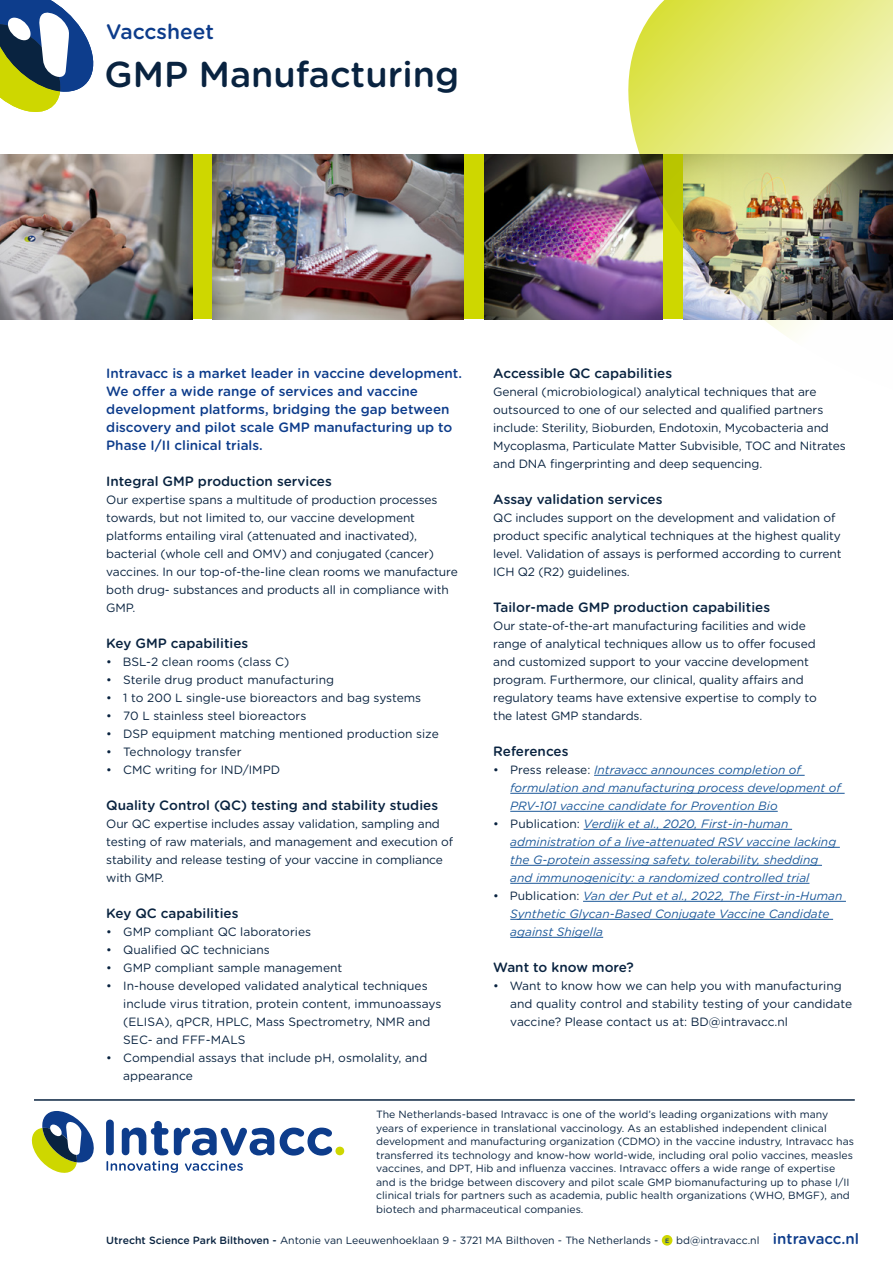
<style>
.page{position:relative;width:893px;height:1263px;background:#fff}
.page>*{position:absolute;margin:0;border:0;box-sizing:border-box;transform-origin:0 0}
.t1{font:500 36px "Gotham Rounded";color:#092340}
.t2{font:500 21px "Gotham Rounded";color:#0d3c8b}
.t3{font:500 13.5px "Gotham Rounded";color:#092340}
.t4{font:500 13.5px/18px "Gotham Rounded";color:#0d3c8b}
.t5{font:12px/18px "Gotham Rounded";letter-spacing:-.01em;color:#092340}
.t6{font:italic 12px/18px "Gotham Rounded";color:#1b5899}
.t7{font:10.5px/13.5px "Gotham Rounded";color:#092340}
.s1{font-style:normal;color:#092340}
.s2{font-weight:500}
.s3{font-weight:500;font-size:6.3px;color:#0d3c8b}
.s4{font-weight:500;font-size:15px;color:#0d3c8b}
</style>
<div class="page">
<div style="left:106px;top:1119px;width:8px;height:36px;background:#0d3c8b;border-radius:4px"></div>
<svg style="left:122px;top:1121px;width:152px;height:34px"></svg>
<svg style="left:280px;top:1127px;width:52px;height:28px"></svg>
<div style="left:335px;top:1147px;width:9px;height:8px;background:#ced700;border-radius:4px"></div>
<svg style="left:107px;top:1161px;width:71px;height:12px"></svg>
<svg style="left:185px;top:1161px;width:58px;height:10px"></svg>
<svg style="left:32px;top:1111px;width:62px;height:62px"></svg>
<div style="left:662px;top:1235px;width:10px;height:10px;background:#ced700;border-radius:50%"></div>
<hr style="left:594px;top:775px;width:211px;height:1px;background:#1b5899">
<hr style="left:510px;top:793px;width:335px;height:1px;background:#1b5899">
<hr style="left:510px;top:811px;width:268px;height:1px;background:#1b5899">
<hr style="left:584px;top:829px;width:208px;height:1px;background:#1b5899">
<hr style="left:510px;top:847px;width:330px;height:1px;background:#1b5899">
<hr style="left:510px;top:865px;width:312px;height:1px;background:#1b5899">
<hr style="left:510px;top:883px;width:299px;height:1px;background:#1b5899">
<hr style="left:583px;top:901px;width:263px;height:1px;background:#1b5899">
<hr style="left:510px;top:919px;width:323px;height:1px;background:#1b5899">
<hr style="left:510px;top:937px;width:93px;height:1px;background:#1b5899">
<svg style="left:0;top:0;width:93px;height:112px"></svg>
<hr style="left:34px;top:1099px;width:821px;height:1px;background:#092340">
<div style="left:0;top:154px;width:893px;height:165px;background:#ced700"></div>
<svg style="left:484px;top:154px;width:1px;height:165px"></svg>
<img style="left:485px;top:154px;width:124px;height:165px">
<img style="left:609px;top:0;width:284px;height:338px">
<img style="left:213px;top:154px;width:251px;height:165px">
<img style="left:0;top:154px;width:192px;height:165px">
<h2 class="t2" style="left:106px;top:16px;width:109px">Vaccsheet</h2>
<h1 class="t1" style="left:105px;top:48px;width:356px">GMP Manufacturing</h1>
<p class="t4" style="left:106px;top:364px;width:357px">Intravacc is a market leader in vaccine development.<br>We offer a wide range of services and vaccine development platforms, bridging the gap between discovery and pilot scale GMP manufacturing up to Phase I/II clinical trials.</p>
<p class="t3" style="left:106px;top:472px;width:227px">Integral GMP production services</p>
<p class="t5" style="left:106px;top:490px;width:353px">Our expertise spans a multitude of production processes towards, but not limited to, our vaccine development platforms entailing viral (attenuated and inactivated), bacterial (whole cell and OMV) and conjugated (cancer) vaccines. In our top-of-the-line clean rooms we manufacture both drug- substances and products all in compliance with GMP.</p>
<p class="t3" style="left:106px;top:634px;width:144px">Key GMP capabilities</p>
<p class="t5" style="left:106px;top:652px;width:184px">• BSL-2 clean rooms (class C)</p>
<p class="t5" style="left:106px;top:670px;width:229px">• Sterile drug product manufacturing</p>
<p class="t5" style="left:106px;top:688px;width:316px">• 1 to 200 L single-use bioreactors and bag systems</p>
<p class="t5" style="left:106px;top:706px;width:202px">• 70 L stainless steel bioreactors</p>
<p class="t5" style="left:106px;top:724px;width:334px">• DSP equipment matching mentioned production size</p>
<p class="t5" style="left:106px;top:742px;width:137px">• Technology transfer</p>
<p class="t5" style="left:106px;top:760px;width:175px">• CMC writing for IND/IMPD</p>
<p class="t3" style="left:106px;top:796px;width:333px">Quality Control (QC) testing and stability studies</p>
<p class="t5" style="left:106px;top:814px;width:349px">Our QC expertise includes assay validation, sampling and testing of raw materials, and management and execution of stability and release testing of your vaccine in compliance with GMP.</p>
<p class="t3" style="left:106px;top:904px;width:134px">Key QC capabilities</p>
<p class="t5" style="left:106px;top:922px;width:206px">• GMP compliant QC laboratories</p>
<p class="t5" style="left:106px;top:940px;width:165px">• Qualified QC technicians</p>
<p class="t5" style="left:106px;top:958px;width:238px">• GMP compliant sample management</p>
<p class="t5" style="left:123px;top:976px;width:320px;text-indent:-17px">• In-house developed validated analytical techniques include virus titration, protein content, immunoassays (ELISA), qPCR, HPLC, Mass Spectrometry, NMR and SEC- and FFF-MALS</p>
<p class="t5" style="left:123px;top:1048px;width:305px;text-indent:-17px">• Compendial assays that include pH, osmolality, and appearance</p>
<p class="t3" style="left:493px;top:364px;width:180px">Accessible QC capabilities</p>
<p class="t5" style="left:493px;top:382px;width:354px">General (microbiological) analytical techniques that are outsourced to one of our selected and qualified partners include: Sterility, Bioburden, Endotoxin, Mycobacteria and Mycoplasma, Particulate Matter Subvisible, TOC and Nitrates and DNA fingerprinting and deep sequencing.</p>
<p class="t3" style="left:493px;top:490px;width:171px">Assay validation services</p>
<p class="t5" style="left:493px;top:508px;width:350px">QC includes support on the development and validation of product specific analytical techniques at the highest quality level. Validation of assays is performed according to current ICH Q2 (R2) guidelines.</p>
<p class="t3" style="left:493px;top:598px;width:278px">Tailor-made GMP production capabilities</p>
<p class="t5" style="left:493px;top:616px;width:325px">Our state-of-the-art manufacturing facilities and wide range of analytical techniques allow us to offer focused and customized support to your vaccine development program. Furthermore, our clinical, quality affairs and regulatory teams have extensive expertise to comply to the latest GMP standards.</p>
<p class="t3" style="left:493px;top:742px;width:77px">References</p>
<p class="t6" style="left:510px;top:760px;width:332px;text-indent:-17px"><span class="s1">• Press release:</span> Intravacc announces completion of formulation and manufacturing process development of<br>PRV-101 vaccine candidate for Provention Bio</p>
<p class="t6" style="left:510px;top:814px;width:327px;text-indent:-17px"><span class="s1">• Publication:</span> Verdijk et al., 2020, First-in-human administration of a live-attenuated RSV vaccine lacking the G-protein assessing safety, tolerability, shedding and immunogenicity: a randomized controlled trial</p>
<p class="t6" style="left:510px;top:886px;width:334px;text-indent:-17px"><span class="s1">• Publication:</span> Van der Put et al., 2022, The First-in-Human<br>Synthetic Glycan-Based Conjugate Vaccine Candidate against Shigella</p>
<p class="t3" style="left:493px;top:958px;width:142px">Want to know more?</p>
<p class="t5" style="left:510px;top:976px;width:343px;text-indent:-17px">• Want to know how we can help you with manufacturing and quality control and stability testing of your candidate vaccine? Please contact us at: BD@intravacc.nl</p>
<p class="t7" style="left:376px;top:1107px;width:479px">The Netherlands-based Intravacc is one of the world’s leading organizations with many years of experience in translational vaccinology. As an established independent clinical development and manufacturing organization (CDMO) in the vaccine industry, Intravacc has transferred its technology and know-how world-wide, including oral polio vaccines, measles vaccines, and DPT, Hib and influenza vaccines. Intravacc offers a wide range of expertise and is the bridge between discovery and pilot scale GMP biomanufacturing up to phase I/II clinical trials for partners such as academia, public health organizations (WHO, BMGF), and biotech and pharmaceutical companies.</p>
<p class="t7" style="left:106px;top:1233px;width:754px"><span class="s2">Utrecht Science Park Bilthoven -</span> Antonie van Leeuwenhoeklaan 9 - 3721 MA Bilthoven - The Netherlands - <span class="s3">e</span> bd@intravacc.nl <span class="s4">intravacc.nl</span></p>
</div>
